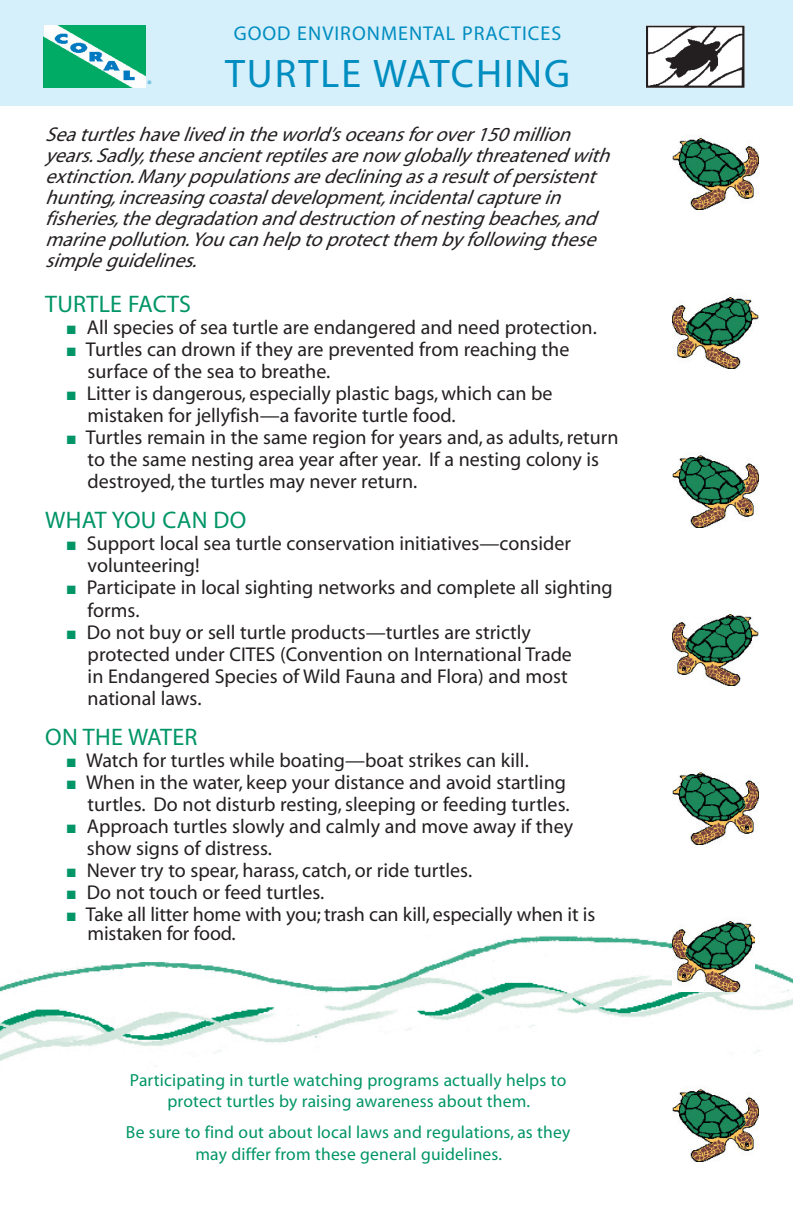
<style>
.page{position:relative;width:793px;height:1225px;background:#fff}
.page>*{position:absolute;margin:0;border:0;box-sizing:border-box;transform-origin:0 0}
.t1{font:40px "DIN Schrift";letter-spacing:.05em;color:#008dc0}
.t2{font:24px "DIN Schrift";letter-spacing:.01em;color:#009566}
.t3{font:20px/22px "Book Antiqua";color:#231f20}
.t4{font:italic 20px/21px "Book Antiqua";color:#231f20}
.t5{font:20px "DIN Schrift";letter-spacing:.05em;color:#008dc0}
.t6{font:17.6px/21px "DIN Schrift";letter-spacing:.01em;color:#009566;text-align:center}
.t7{font:8px "DIN Schrift";color:#008dc0}
.s1{color:#009566}
</style>
<div class="page">
<img style="left:0;top:935px;width:792px;height:132px">
<div style="left:0;top:0;width:792px;height:106px;background:#d5effb"></div>
<img style="left:44px;top:25px;width:102px;height:62px">
<img style="left:646px;top:25px;width:98px;height:62px">
<img style="left:672px;top:138px;width:86px;height:72px">
<img style="left:672px;top:297px;width:86px;height:71px">
<img style="left:672px;top:455px;width:86px;height:72px">
<img style="left:672px;top:614px;width:86px;height:71px">
<img style="left:672px;top:772px;width:86px;height:71px">
<img style="left:672px;top:1089px;width:86px;height:71px">
<img style="left:672px;top:921px;width:82px;height:70px">
<p class="t7" style="left:147px;top:79px;width:6px">®</p>
<p class="t5" style="left:233px;top:24px;width:329px">GOOD ENVIRONMENTAL PRACTICES</p>
<h1 class="t1" style="left:225px;top:54px;width:346px">TURTLE WATCHING</h1>
<p class="t4" style="left:45px;top:124px;width:572px">Seaturtleshavelivedintheworld’soceansforover150million years.Sadly,theseancientreptilesarenow globallythreatenedwith extinction.Manypopulationsaredecliningasaresultof persistent hunting,increasingcoastaldevelopment,incidentalcapturein fisheries,thedegradationanddestructionof nestingbeaches,and marinepollution.Youcanhelptoprotectthem byfollowingthese simpleguidelines.</p>
<p class="t2" style="left:45px;top:292px;width:147px">TURTLE FACTS</p>
<p class="t3" style="left:67px;top:317px;width:531px"><span class="s1">■</span> All species of sea turtle are endangered and need protection.</p>
<p class="t3" style="left:88px;top:339px;width:483px;text-indent:-21px"><span class="s1">■</span> Turtles can drown if they are prevented from reaching the surface of the sea to breathe.</p>
<p class="t3" style="left:88px;top:383px;width:466px;text-indent:-21px"><span class="s1">■</span> Litter is dangerous, especially plastic bags, which can be mistaken for jellyfish—a favorite turtle food.</p>
<p class="t3" style="left:88px;top:427px;width:532px;text-indent:-21px"><span class="s1">■</span> Turtles remain in the same region for years and, as adults, return to the same nesting area year after year. If a nesting colony is destroyed, the turtles may never return.</p>
<p class="t2" style="left:45px;top:508px;width:202px">WHAT YOU CAN DO</p>
<p class="t3" style="left:88px;top:533px;width:484px;text-indent:-21px"><span class="s1">■</span> Support local sea turtle conservation initiatives—consider volunteering!</p>
<p class="t3" style="left:88px;top:577px;width:526px;text-indent:-21px"><span class="s1">■</span> Participate in local sighting networks and complete all sighting forms.</p>
<p class="t3" style="left:88px;top:621px;width:485px;text-indent:-21px"><span class="s1">■</span> Do not buy or sell turtle products—turtles are strictly protected under CITES (Convention on International Trade in Endangered Species of Wild Fauna and Flora) and most national laws.</p>
<p class="t2" style="left:45px;top:724px;width:154px">ON THE WATER</p>
<p class="t3" style="left:67px;top:749px;width:463px"><span class="s1">■</span> Watch for turtles while boating—boat strikes can kill.</p>
<p class="t3" style="left:67px;top:771px;width:504px;text-align:right"><span class="s1">■</span> When in the water, keep your distance and avoid startling turtles. Do not disturb resting, sleeping or feeding turtles.</p>
<p class="t3" style="left:87px;top:815px;width:487px;text-indent:-20px"><span class="s1">■</span> Approach turtles slowly and calmly and move away if they show signs of distress.</p>
<p class="t3" style="left:67px;top:859px;width:406px"><span class="s1">■</span> Never try to spear, harass, catch, or ride turtles.</p>
<p class="t3" style="left:67px;top:881px;width:259px"><span class="s1">■</span> Do not touch or feed turtles.</p>
<p class="t3" style="left:88px;top:904px;width:509px;line-height:19.6px;text-indent:-21px"><span class="s1">■</span> Take all litter home with you; trash can kill, especially when it is mistaken for food.</p>
<p class="t6" style="left:130px;top:1070px;width:437px">Participating in turtle watching programs actually helps to protect turtles by raising awareness about them.</p>
<p class="t6" style="left:126px;top:1122px;width:445px">Be sure to find out about local laws and regulations, as they may differ from these general guidelines.</p>
</div>
